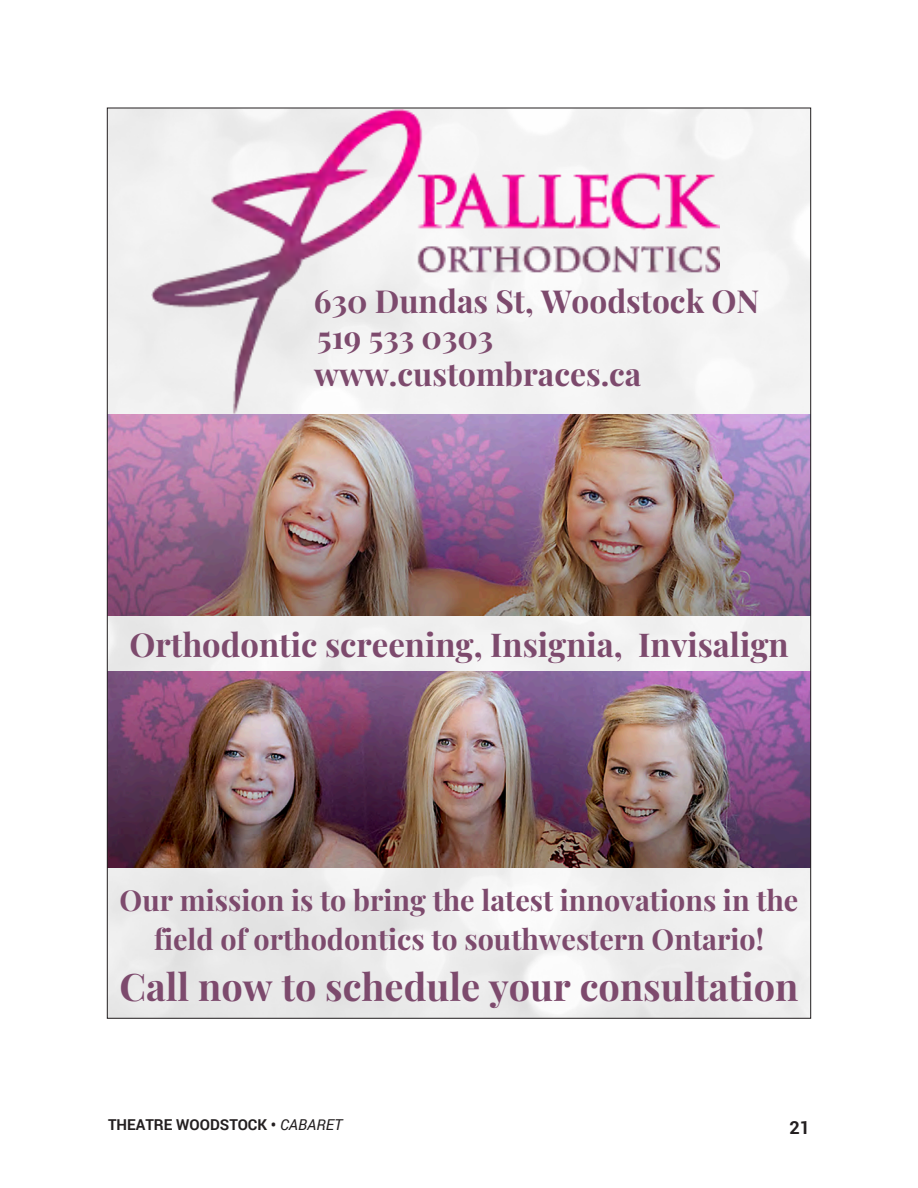
<style>
.page{position:relative;width:918px;height:1188px;background:#fff}
.page>*{position:absolute;margin:0;border:0;box-sizing:border-box;transform-origin:0 0}
.t1{font:700 37.95px "Playfair Display";color:#7d4a6d}
.t2{font:700 32.85px "Playfair Display";color:#7d4a6d}
.t3{font:700 31.65px/36.6px "Playfair Display";color:#7d4a6d}
.t4{font:700 28.8px/39.6px "Playfair Display";color:#7d4a6d;text-align:center}
.t5{font:700 18px "Roboto";color:#231f20}
.t6{font:700 15px "Roboto";color:#231f20}
.s1{font-weight:400;font-style:italic}
</style>
<div class="page">
<img style="left:109px;top:110px;width:700px;height:907px">
<img style="left:152px;top:110px;width:568px;height:305px">
<img style="left:109px;top:415px;width:700px;height:200px">
<img style="left:109px;top:672px;width:700px;height:196px">
<p class="t3" style="left:314px;top:280px;width:447px">630 Dundas St, Woodstock ON<br>519 533 0303 www.custombraces.ca</p>
<p class="t2" style="left:129px;top:619px;width:661px">Orthodontic screening, Insignia, Invisalign</p>
<p class="t4" style="left:120px;top:878px;width:680px">Our mission is to bring the latest innovations in the field of orthodontics to southwestern Ontario!</p>
<h1 class="t1" style="left:119px;top:957px;width:681px">Call now to schedule your consultation</h1>
<p class="t6" style="left:108px;top:1114px;width:236px">THEATRE WOODSTOCK • <span class="s1">CABARET</span></p>
<p class="t5" style="left:789px;top:1115px;width:22px">21</p>
</div>
